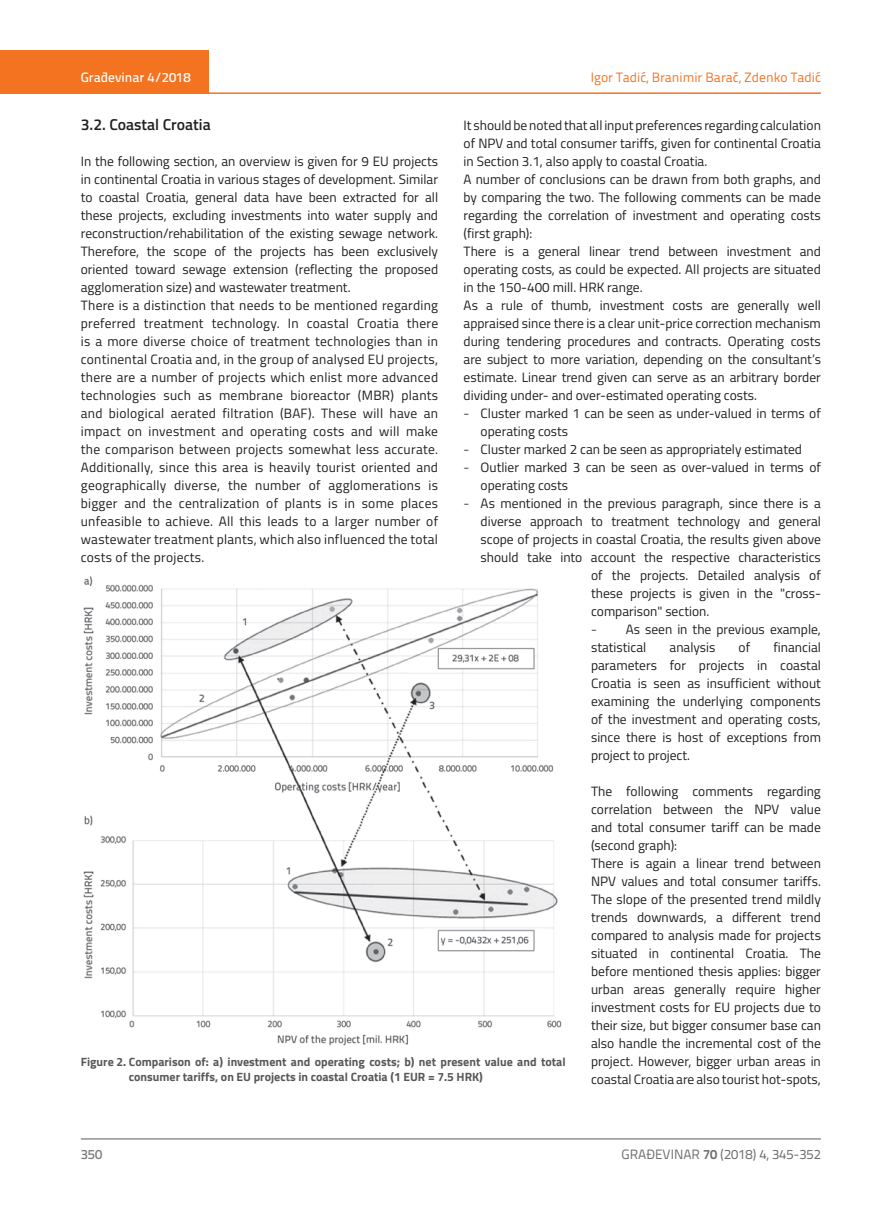
<style>
.page{position:relative;width:872px;height:1212px;background:#fff}
.page>*{position:absolute;margin:0;border:0;box-sizing:border-box;transform-origin:0 0}
.t1{font:600 15.75px "Titillium";color:#231f20}
.t2{font:13.5px/18px "Titillium";color:#231f20}
.t3{font:13.5px/18px "Titillium";letter-spacing:.02em;color:#231f20}
.t4{font:13.5px "Titillium Text 22 L";color:#f47321}
.t5{font:13.5px "Titillium Text 22 L";color:#6c6d70}
.t6{font:500 13.5px "Titillium Text 22 L";color:#fff}
.t7{font:500 13.5px "Titillium Text 22 L";color:#787a7d}
.t8{font:700 12px/15px "Titillium";color:#57585a}
.s1{font-family:"Titillium Text 22 L";font-weight:300}
.s2{font-weight:700}
</style>
<div class="page">
<div style="left:0;top:50px;width:208px;height:44px;background:#f47321"></div>
<hr style="left:0;top:92px;width:821px;height:2px;background:#f47321">
<hr style="left:81px;top:1139px;width:740px;height:1px;background:#57585a">
<img style="left:83px;top:576px;width:479px;height:469px">
<p class="t6" style="left:81px;top:67px;width:111px">Građevinar 4/2018</p>
<p class="t4" style="left:590px;top:68px;width:232px">Igor Tadić, Branimir Barač, Zdenko Tadić</p>
<p class="t1" style="left:81px;top:112px;width:131px">3.2. Coastal Croatia</p>
<p class="t3" style="left:81px;top:151px;width:359px">In the following section, an overview is given for 9 EU projects in continental Croatia in various stages of development. Similar to coastal Croatia, general data have been extracted for all these projects, excluding investments into water supply and reconstruction/rehabilitation of the existing sewage network.<br>Therefore, the scope of the projects has been exclusively oriented toward sewage extension (reflecting the proposed agglomeration size) and wastewater treatment.<br>There is a distinction that needs to be mentioned regarding preferred treatment technology. In coastal Croatia there is a more diverse choice of treatment technologies than in continental Croatia and, in the group of analysed EU projects, there are a number of projects which enlist more advanced technologies such as membrane bioreactor (MBR) plants and biological aerated filtration (BAF). These will have an impact on investment and operating costs and will make the comparison between projects somewhat less accurate.<br>Additionally, since this area is heavily tourist oriented and geographically diverse, the number of agglomerations is bigger and the centralization of plants is in some places unfeasible to achieve. All this leads to a larger number of wastewater treatment plants, which also influenced the total costs of the projects.</p>
<p class="t2" style="left:463px;top:115px;width:359px">It should be noted that all input preferences regarding calculation of NPV and total consumer tariffs, given for continental Croatia in Section 3.1, also apply to coastal Croatia.<br>A number of conclusions can be drawn from both graphs, and by comparing the two. The following comments can be made regarding the correlation of investment and operating costs (first graph):<br>There is a general linear trend between investment and operating costs, as could be expected. All projects are situated in the 150-400 mill. HRK range.<br>As a rule of thumb, investment costs are generally well appraised since there is a clear unit-price correction mechanism during tendering procedures and contracts. Operating costs are subject to more variation, depending on the consultant’s estimate. Linear trend given can serve as an arbitrary border dividing under- and over-estimated operating costs.</p>
<p class="t2" style="left:480px;top:403px;width:342px;text-indent:-17px"><span class="s1">-</span> Cluster marked 1 can be seen as under-valued in terms of operating costs</p>
<p class="t2" style="left:463px;top:439px;width:340px"><span class="s1">-</span> Cluster marked 2 can be seen as appropriately estimated</p>
<p class="t2" style="left:480px;top:457px;width:342px;text-indent:-17px"><span class="s1">-</span> Outlier marked 3 can be seen as over-valued in terms of operating costs</p>
<p class="t2" style="left:463px;top:493px;width:359px"><span class="s1">-</span> As mentioned in the previous paragraph, since there is a</p>
<p class="t2" style="left:480px;top:511px;width:342px">diverse approach to treatment technology and general</p>
<p class="t2" style="left:480px;top:529px;width:342px">scope of projects in coastal Croatia, the results given above</p>
<p class="t2" style="left:480px;top:547px;width:342px">should take into account the respective characteristics</p>
<p class="t2" style="left:591px;top:565px;width:231px">of the projects. Detailed analysis of</p>
<p class="t2" style="left:591px;top:583px;width:231px">these projects is given in the "cross-</p>
<p class="t2" style="left:591px;top:601px;width:120px">comparison" section.</p>
<p class="t2" style="left:591px;top:619px;width:231px"><span class="s1">-</span> As seen in the previous example, statistical</p>
<p class="t2" style="left:591px;top:637px;width:231px;text-align:justify;text-indent:182px">financial parameters for projects in coastal Croatia is seen as insufficient without examining the underlying components of the investment and operating costs, since there is host of exceptions from project to project.</p>
<p class="t2" style="left:591px;top:781px;width:231px">The following comments regarding correlation between the NPV value and total consumer tariff can be made (second graph):<br>There is again a linear trend between NPV values and total consumer tariffs.<br>The slope of the presented trend mildly trends downwards, a different trend compared to analysis made for projects situated in continental Croatia. The before mentioned thesis applies: bigger urban areas generally require higher investment costs for EU projects due to their size, but bigger consumer base can also handle the incremental cost of the project. However, bigger urban areas in coastal Croatia are also tourist hot-spots,</p>
<p class="t2" style="left:669px;top:637px;width:47px">analysis</p>
<p class="t2" style="left:738px;top:637px;width:13px">of</p>
<p class="t8" style="left:129px;top:1054px;width:438px;text-indent:-48px">Figure 2. Comparison of: a) investment and operating costs; b) net present value and total consumer tariffs, on EU projects in coastal Croatia (1 EUR = 7.5 HRK)</p>
<p class="t7" style="left:81px;top:1144px;width:23px">350</p>
<p class="t5" style="left:621px;top:1144px;width:201px">GRAĐEVINAR <span class="s2">70</span> (2018) 4, 345-352</p>
</div>
